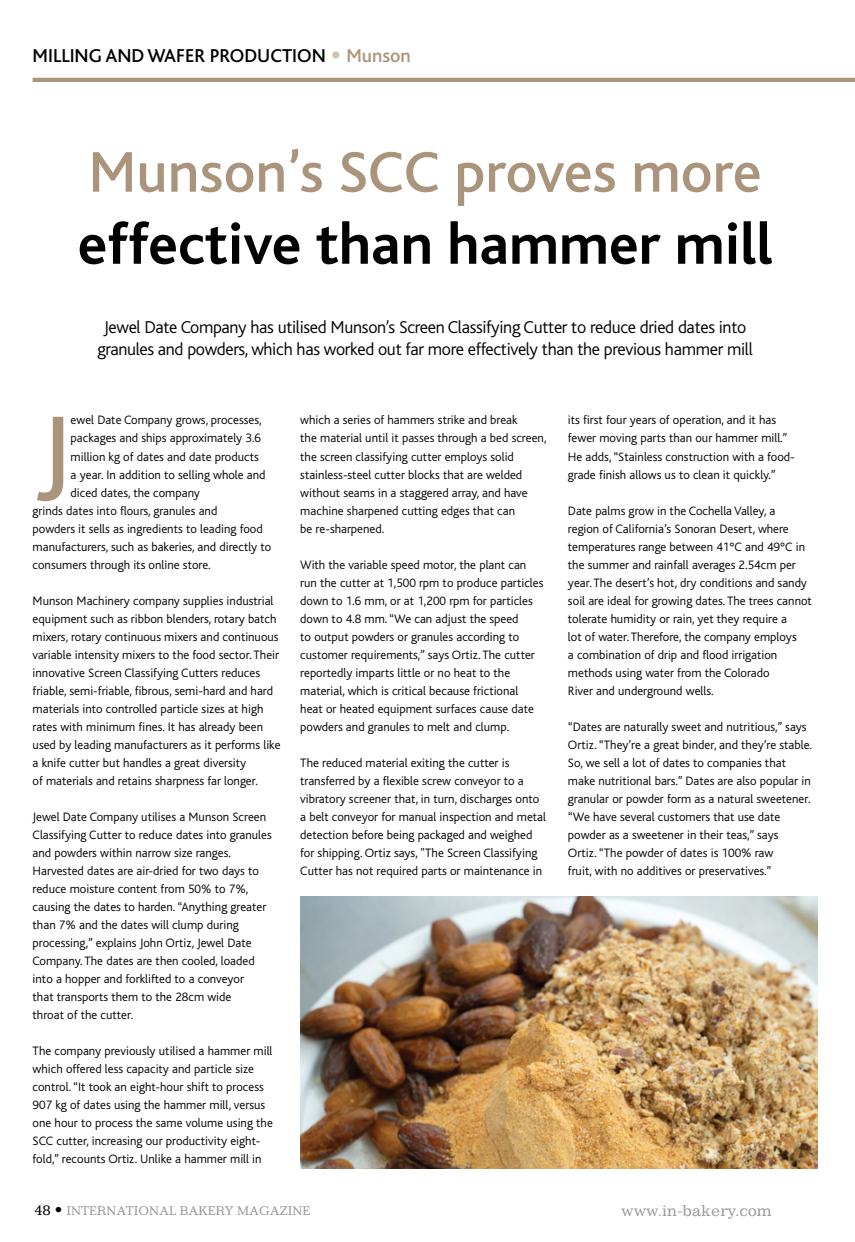
<style>
.page{position:relative;width:855px;height:1242px;background:#fff}
.page>*{position:absolute;margin:0;border:0;box-sizing:border-box;transform-origin:0 0}
.New_Body_Text{font:500 100.5px "Bliss";color:#aa947b}
.t1{font:700 60px/72px "Bliss";color:#000}
.t2{font:500 19.5px "Bliss";color:#000}
.t3{font:300 18px/21.6px "Bliss";letter-spacing:-.02em;color:#000;text-align:center}
.t4{font:15px "Impressum";color:#939598}
.New_Body_Text-2{font:300 12.75px/18px "Bliss";color:#000}
.t5{font:12px "Impressum";color:#939598}
.s1{font-family:"Impressum";font-weight:400;color:#cfc2b3}
.s2{color:#aa947b}
.s3{font-weight:500;color:#aa947b}
.s4{font-size:15px;color:#000}
</style>
<div class="page">
<hr style="left:33px;top:78px;width:822px;height:4px;background:#aa947b">
<img style="left:300px;top:896px;width:518px;height:272px">
<p class="t2" style="left:33px;top:46px;width:380px">MILLING AND WAFER PRODUCTION <span class="s1">•</span> <span class="s2">Munson</span></p>
<p class="t1" style="left:78px;top:137px;width:697px"><span class="s3">Munson’s SCC proves more </span>effective than hammer mill</p>
<p class="t3" style="left:97px;top:317px;width:657px">Jewel Date Company has utilised Munson’s Screen Classifying Cutter to reduce dried dates into granules and powders, which has worked out far more effectively than the previous hammer mill</p>
<p class="New_Body_Text" style="left:39px;top:397px;width:34px">J</p>
<p class="New_Body_Text-2" style="left:71px;top:411px;width:193px">ewel Date Company grows, processes,</p>
<p class="New_Body_Text-2" style="left:71px;top:429px;width:192px">packages and ships approximately 3.6</p>
<p class="New_Body_Text-2" style="left:71px;top:447px;width:190px">million kg of dates and date products</p>
<p class="New_Body_Text-2" style="left:71px;top:465px;width:197px">a year. In addition to selling whole and</p>
<p class="New_Body_Text-2" style="left:71px;top:483px;width:131px">diced dates, the company</p>
<p class="New_Body_Text-2" style="left:33px;top:501px;width:186px">grinds dates into flours, granules and</p>
<p class="New_Body_Text-2" style="left:33px;top:519px;width:232px">powders it sells as ingredients to leading food</p>
<p class="New_Body_Text-2" style="left:33px;top:537px;width:240px">manufacturers, such as bakeries, and directly to</p>
<p class="New_Body_Text-2" style="left:33px;top:555px;width:180px">consumers through its online store.</p>
<p class="New_Body_Text-2" style="left:33px;top:591px;width:249px">Munson Machinery company supplies industrial equipment such as ribbon blenders, rotary batch mixers, rotary continuous mixers and continuous variable intensity mixers to the food sector. Their innovative Screen Classifying Cutters reduces friable, semi-friable, fibrous, semi-hard and hard materials into controlled particle sizes at high rates with minimum fines. It has already been used by leading manufacturers as it performs like a knife cutter but handles a great diversity<br>of materials and retains sharpness far longer.</p>
<p class="New_Body_Text-2" style="left:33px;top:807px;width:241px">Jewel Date Company utilises a Munson Screen Classifying Cutter to reduce dates into granules and powders within narrow size ranges.<br>Harvested dates are air-dried for two days to reduce moisture content from 50% to 7%, causing the dates to harden. “Anything greater than 7% and the dates will clump during processing,” explains John Ortiz, Jewel Date Company. The dates are then cooled, loaded into a hopper and forklifted to a conveyor<br>that transports them to the 28cm wide<br>throat of the cutter.</p>
<p class="New_Body_Text-2" style="left:33px;top:1041px;width:242px">The company previously utilised a hammer mill which offered less capacity and particle size control. “It took an eight-hour shift to process 907 kg of dates using the hammer mill, versus one hour to process the same volume using the SCC cutter, increasing our productivity eight&shy;fold,” recounts Ortiz. Unlike a hammer mill in</p>
<p class="New_Body_Text-2" style="left:300px;top:411px;width:248px">which a series of hammers strike and break<br>the material until it passes through a bed screen, the screen classifying cutter employs solid stainless-steel cutter blocks that are welded without seams in a staggered array, and have machine sharpened cutting edges that can<br>be re-sharpened.</p>
<p class="New_Body_Text-2" style="left:300px;top:555px;width:245px">With the variable speed motor, the plant can run the cutter at 1,500 rpm to produce particles down to 1.6 mm, or at 1,200 rpm for particles down to 4.8 mm. “We can adjust the speed<br>to output powders or granules according to customer requirements,” says Ortiz. The cutter reportedly imparts little or no heat to the material, which is critical because frictional heat or heated equipment surfaces cause date powders and granules to melt and clump.</p>
<p class="New_Body_Text-2" style="left:300px;top:753px;width:247px">The reduced material exiting the cutter is transferred by a flexible screw conveyor to a vibratory screener that, in turn, discharges onto a belt conveyor for manual inspection and metal detection before being packaged and weighed for shipping. Ortiz says, "The Screen Classifying Cutter has not required parts or maintenance in</p>
<p class="New_Body_Text-2" style="left:568px;top:411px;width:228px">its first four years of operation, and it has fewer moving parts than our hammer mill.” He adds, “Stainless construction with a food&shy;grade finish allows us to clean it quickly.”</p>
<p class="New_Body_Text-2" style="left:568px;top:501px;width:246px">Date palms grow in the Cochella Valley, a<br>region of California’s Sonoran Desert, where temperatures range between 41°C and 49°C in the summer and rainfall averages 2.54cm per year. The desert’s hot, dry conditions and sandy soil are ideal for growing dates. The trees cannot tolerate humidity or rain, yet they require a<br>lot of water. Therefore, the company employs<br>a combination of drip and flood irrigation methods using water from the Colorado<br>River and underground wells.</p>
<p class="New_Body_Text-2" style="left:568px;top:717px;width:246px">“Dates are naturally sweet and nutritious,” says Ortiz. “They’re a great binder, and they’re stable.<br>So, we sell a lot of dates to companies that make nutritional bars.” Dates are also popular in granular or powder form as a natural sweetener. “We have several customers that use date powder as a sweetener in their teas,” says<br>Ortiz. “The powder of dates is 100% raw<br>fruit, with no additives or preservatives.”</p>
<p class="t5" style="left:34px;top:1203px;width:278px"><span class="s4">48 •</span> INTERNATIONAL BAKERY MAGAZINE</p>
<p class="t4" style="left:621px;top:1201px;width:152px">www.in-bakery.com</p>
</div>
